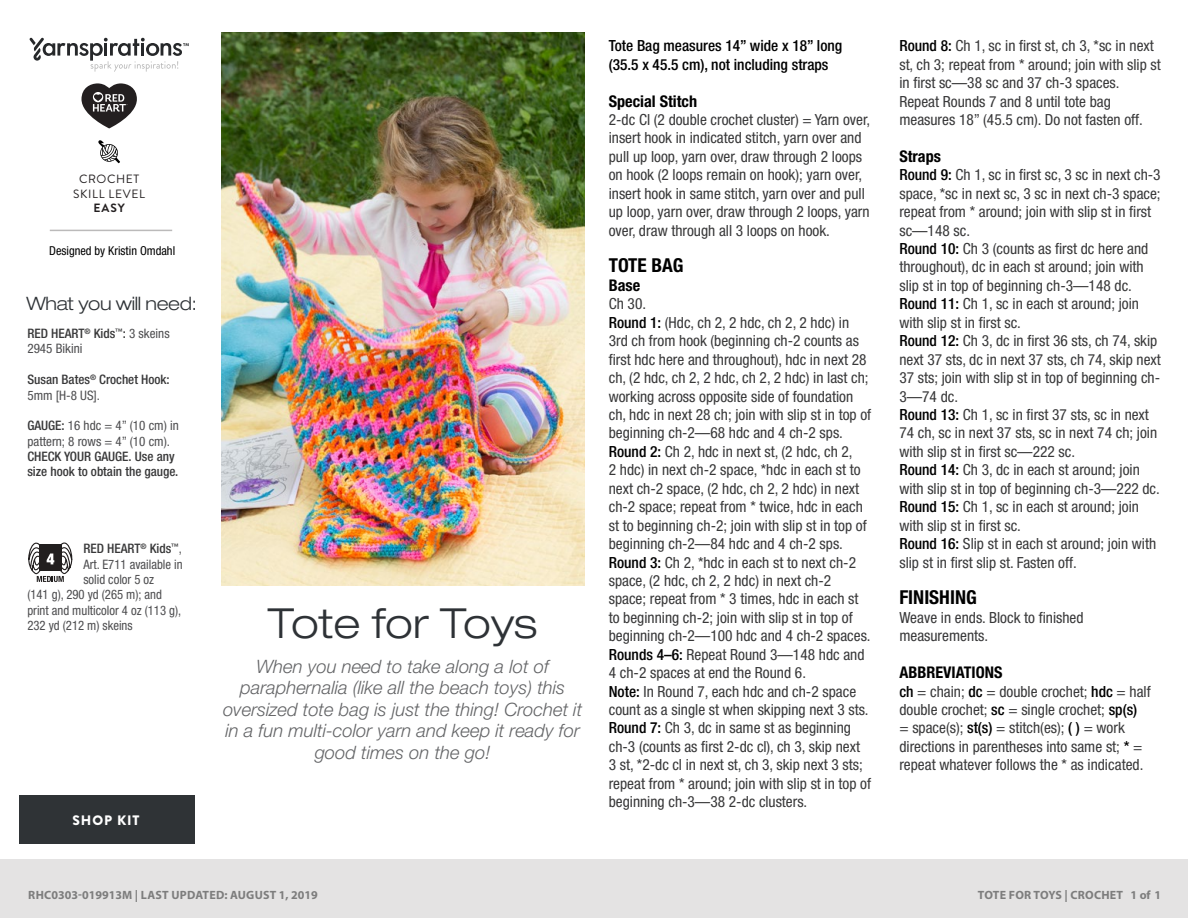
<style>
.page{position:relative;width:1188px;height:918px;background:#fff}
.page>*{position:absolute;margin:0;border:0;box-sizing:border-box;transform-origin:0 0}
.t1{font:300 expanded 41.55px "Helvetica Neue LT Std";color:#2e3236}
.t2{font:700 condensed 19.2px "Helvetica Neue LT Std";color:#000}
.t3{font:italic 300 18.45px/21.5px "Helvetica Neue LT Std";color:#636466;text-align:center}
.t4{font:300 expanded 18.45px "Helvetica Neue LT Std";letter-spacing:-.02em;color:#2e3236}
.t5{font:700 condensed 16.2px "Helvetica Neue LT Std";color:#000}
.t6{font:condensed 15.3px/18.5px "Helvetica Neue LT Std";color:#383839}
.t7{font:500 condensed 15.3px/18.5px "Helvetica Neue LT Std";color:#000}
.t8{font:900 13.65px "Brandon Grotesque";letter-spacing:.065em;color:#fff}
.t9{font:condensed 13.05px/15.3px "Helvetica Neue LT Std";color:#4d4d4f}
.t10{font:500 condensed 13.05px/15.3px "Helvetica Neue LT Std";color:#383839}
.t11{font:condensed 12.3px "Helvetica Neue LT Std";color:#000}
.t12{font:condensed 12.3px "Helvetica Neue LT Std";color:#4d4d4f}
.t13{font:700 12px "Myriad Pro";letter-spacing:.015em;color:#7d7d7d}
.Skill_Level{font:12px "Brandon Grotesque";letter-spacing:.05em;color:#231f20}
.Skill_Level-2{font:700 12px "Brandon Grotesque";color:#231f20}
.s1{font-weight:500;color:#383839}
.s2{font-weight:400;color:#4d4d4f}
.s3{font-weight:500;color:#000}
.s4{font-weight:500;font-size:13.8px}
</style>
<div class="page">
<img style="left:221px;top:33px;width:363px;height:553px">
<svg style="left:28px;top:542px;width:45px;height:40px"></svg>
<div style="left:0;top:860px;width:1188px;height:58px;background:#e4e3e3"></div>
<svg style="left:98px;top:140px;width:22px;height:23px"></svg>
<svg style="left:30px;top:38px;width:159px;height:34px"></svg>
<svg style="left:81px;top:83px;width:56px;height:45px"></svg>
<hr style="left:50px;top:230px;width:122px;height:1px;background:#bbbaba">
<div style="left:19px;top:795px;width:175px;height:48px;background:#2f3336"></div>
<p class="Skill_Level" style="left:79px;top:171px;width:62px">CROCHET</p>
<p class="Skill_Level" style="left:73px;top:185px;width:73px">SKILL LEVEL</p>
<p class="Skill_Level-2" style="left:94px;top:200px;width:33px">EASY</p>
<p class="t11" style="left:49px;top:244px;width:128px">Designed by Kristin Omdahl</p>
<p class="t4" style="left:27px;top:292px;width:172px">What you will need:</p>
<p class="t9" style="left:27px;top:326px;width:144px"><span class="s1">RED HEART</span><sup>®</sup> <span class="s1">Kids</span><sup>™</sup><span class="s1">:</span> 3 skeins<br>2945 Bikini</p>
<p class="t10" style="left:27px;top:372px;width:144px">Susan Bates<sup>®</sup> Crochet Hook:<br><span class="s2">5mm [H-8 US].</span></p>
<p class="t9" style="left:27px;top:418px;width:153px"><span class="s1">GAUGE:</span> 16 hdc = 4” (10 cm) in</p>
<p class="t10" style="left:27px;top:433px;width:152px"><span class="s2">pattern; 8 rows = 4” (10 cm).<br></span>CHECK YOUR GAUGE. Use any size hook to obtain the gauge.</p>
<p class="t10" style="left:83px;top:541px;width:100px">RED HEART<sup>®</sup> Kids<sup>™</sup><span class="s2">,</span></p>
<p class="t9" style="left:83px;top:556px;width:101px">Art. E711 available in</p>
<p class="t9" style="left:83px;top:572px;width:72px">solid color 5 oz</p>
<p class="t9" style="left:27px;top:587px;width:136px">(141 g), 290 yd (265 m); and</p>
<p class="t9" style="left:27px;top:602px;width:155px">print and multicolor 4 oz (113 g),</p>
<p class="t9" style="left:27px;top:618px;width:107px">232 yd (212 m) skeins</p>
<p class="t8" style="left:72px;top:810px;width:69px">SHOP KIT</p>
<p class="t1" style="left:268px;top:598px;width:271px">Tote for Toys</p>
<p class="t3" style="left:223px;top:655px;width:361px">When you need to take along a lot of paraphernalia (like all the beach toys) this oversized tote bag is just the thing! Crochet it in a fun multi-color yarn and keep it ready for good times on the go!</p>
<p class="t13" style="left:28px;top:887px;width:291px">RHC0303-019913M | LAST UPDATED: AUGUST 1, 2019</p>
<p class="t7" style="left:609px;top:36px;width:235px">Tote Bag measures 14” wide x 18” long (35.5 x 45.5 cm), not including straps</p>
<p class="t5" style="left:609px;top:91px;width:90px">Special Stitch</p>
<p class="t6" style="left:609px;top:110px;width:263px">2-dc Cl (2 double crochet cluster) = Yarn over, insert hook in indicated stitch, yarn over and pull up loop, yarn over, draw through 2 loops on hook (2 loops remain on hook); yarn over, insert hook in same stitch, yarn over and pull up loop, yarn over, draw through 2 loops, yarn over, draw through all 3 loops on hook.</p>
<p class="t2" style="left:609px;top:254px;width:76px">TOTE BAG</p>
<p class="t5" style="left:609px;top:275px;width:33px">Base</p>
<p class="t6" style="left:609px;top:295px;width:264px">Ch 30.<br><span class="s3">Round 1:</span> (Hdc, ch 2, 2 hdc, ch 2, 2 hdc) in 3rd ch from hook (beginning ch-2 counts as first hdc here and throughout), hdc in next 28 ch, (2 hdc, ch 2, 2 hdc, ch 2, 2 hdc) in last ch; working across opposite side of foundation ch, hdc in next 28 ch; join with slip st in top of beginning ch-2—68 hdc and 4 ch-2 sps.<br><span class="s3">Round 2:</span> Ch 2, hdc in next st, (2 hdc, ch 2,<br>2 hdc) in next ch-2 space, *hdc in each st to next ch-2 space, (2 hdc, ch 2, 2 hdc) in next ch-2 space; repeat from * twice, hdc in each st to beginning ch-2; join with slip st in top of beginning ch-2—84 hdc and 4 ch-2 sps.<br><span class="s3">Round 3:</span> Ch 2, *hdc in each st to next ch-2 space, (2 hdc, ch 2, 2 hdc) in next ch-2 space; repeat from * 3 times, hdc in each st to beginning ch-2; join with slip st in top of beginning ch-2—100 hdc and 4 ch-2 spaces.<br><span class="s3">Rounds 4–6:</span> Repeat Round 3—148 hdc and 4 ch-2 spaces at end the Round 6.<br><span class="s3">Note:</span> In Round 7, each hdc and ch-2 space count as a single st when skipping next 3 sts.<br><span class="s3">Round 7:</span> Ch 3, dc in same st as beginning ch-3 (counts as first 2-dc cl), ch 3, skip next 3 st, *2-dc cl in next st, ch 3, skip next 3 sts; repeat from * around; join with slip st in top of beginning ch-3—38 2-dc clusters.</p>
<p class="t6" style="left:899px;top:36px;width:263px"><span class="s3">Round 8:</span> Ch 1, sc in first st, ch 3, *sc in next st, ch 3; repeat from * around; join with slip st in first sc—38 sc and 37 ch-3 spaces.<br>Repeat Rounds 7 and 8 until tote bag measures 18” (45.5 cm). Do not fasten off.</p>
<p class="t5" style="left:899px;top:146px;width:43px">Straps</p>
<p class="t6" style="left:899px;top:166px;width:263px"><span class="s3">Round 9:</span> Ch 1, sc in first sc, 3 sc in next ch-3 space, *sc in next sc, 3 sc in next ch-3 space; repeat from * around; join with slip st in first sc—148 sc.<br><span class="s3">Round 10:</span> Ch 3 (counts as first dc here and throughout), dc in each st around; join with slip st in top of beginning ch-3—148 dc.<br><span class="s3">Round 11:</span> Ch 1, sc in each st around; join with slip st in first sc.<br><span class="s3">Round 12:</span> Ch 3, dc in first 36 sts, ch 74, skip next 37 sts, dc in next 37 sts, ch 74, skip next 37 sts; join with slip st in top of beginning ch-3—74 dc.<br><span class="s3">Round 13:</span> Ch 1, sc in first 37 sts, sc in next 74 ch, sc in next 37 sts, sc in next 74 ch; join with slip st in first sc—222 sc.<br><span class="s3">Round 14:</span> Ch 3, dc in each st around; join with slip st in top of beginning ch-3—222 dc.<br><span class="s3">Round 15:</span> Ch 1, sc in each st around; join with slip st in first sc.<br><span class="s3">Round 16:</span> Slip st in each st around; join with slip st in first slip st. Fasten off.</p>
<p class="t2" style="left:899px;top:586px;width:79px">FINISHING</p>
<p class="t6" style="left:899px;top:608px;width:186px">Weave in ends. Block to finished measurements.</p>
<p class="t5" style="left:899px;top:663px;width:105px">ABBREVIATIONS</p>
<p class="t6" style="left:899px;top:682px;width:253px"><span class="s3">ch</span> = chain; <span class="s3">dc</span> = double crochet; <span class="s3">hdc</span> = half double crochet; <span class="s3">sc</span> = single crochet; <span class="s3">sp(s)<br></span>= space(s); <span class="s3">st(s)</span> = stitch(es); <span class="s3">( )</span> = work directions in parentheses into same st; <span class="s3">*</span> = repeat whatever follows the * as indicated.</p>
<p class="t13" style="left:978px;top:887px;width:185px">TOTE FOR TOYS | CROCHET 1 of 1</p>
<p class="t12" style="left:1111px;top:892px;width:56px">Page <span class="s4">1</span> of <span class="s4">2</span></p>
</div>
